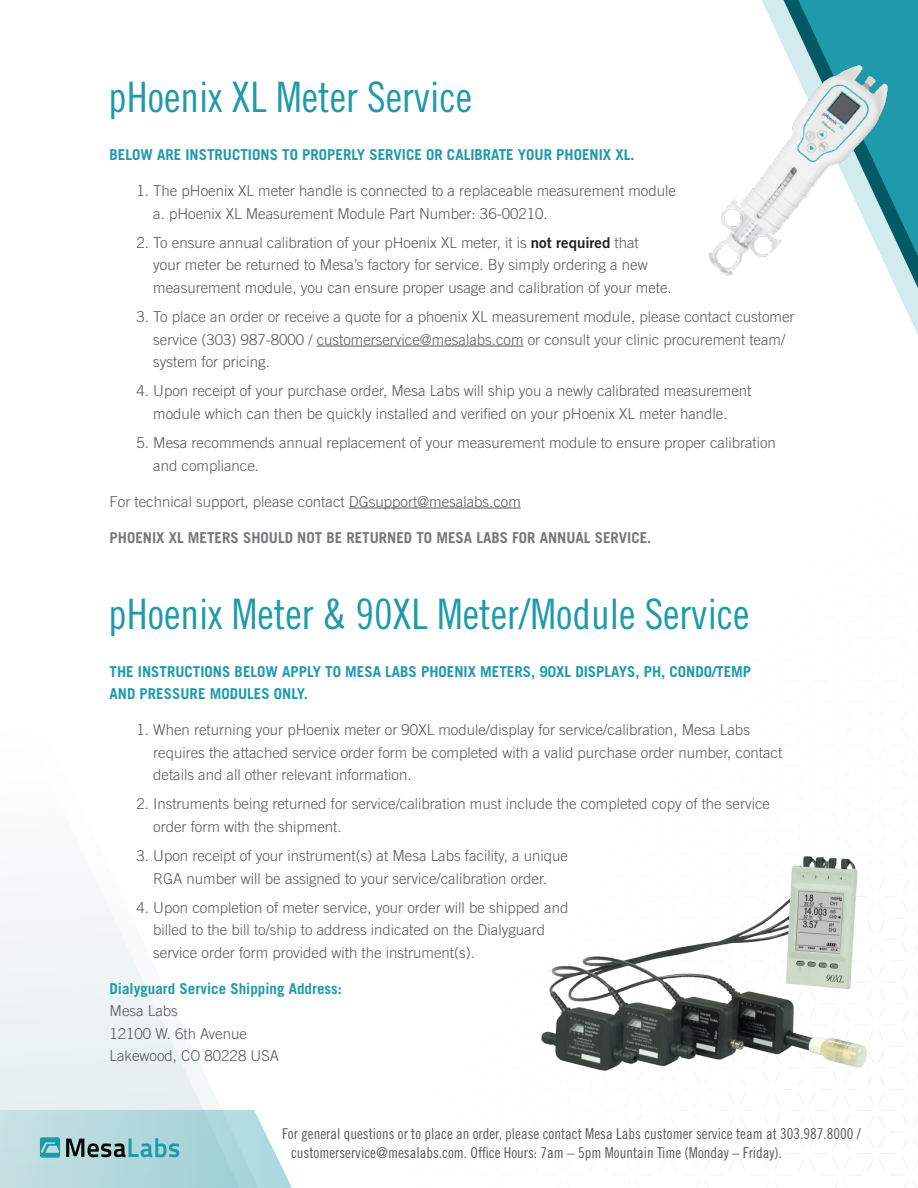
<style>
.page{position:relative;width:918px;height:1188px;background:#fff}
.page>*{position:absolute;margin:0;border:0;box-sizing:border-box;transform-origin:0 0}
.t1{font:42px "Trade Gothic Cond Eighteen";color:#1e9aab}
.t2{font:300 15px/22.5px "Trade Gothic";color:#57585a}
.t3{font:15px/18.8px "Trade Gothic Cond Eighteen";color:#57585a}
.t4{font:700 15px/22.5px "Trade Gothic";color:#1e9aab}
.t5{font:700 15px "Trade Gothic";color:#76787b}
.s1{font-family:"Trade Gothic Bold Two";font-weight:400;color:#231f20}
.s2{font-weight:700;color:#1e9aab}
</style>
<div class="page">
<svg style="left:0;top:886px;width:222px;height:224px;fill:#f0f5f5"></svg>
<svg style="left:720px;top:1007px;width:198px;height:165px"></svg>
<svg style="left:762px;top:0;width:156px;height:335px"></svg>
<svg style="left:777px;top:0;width:141px;height:306px"></svg>
<svg style="left:0;top:1110px;width:292px;height:78px;background:#afd4d9"></svg>
<hr style="left:317px;top:346px;width:207px;height:1px;background:#57585a">
<hr style="left:349px;top:508px;width:172px;height:1px;background:#57585a">
<img style="left:708px;top:63px;width:180px;height:213px">
<img style="left:542px;top:856px;width:324px;height:214px">
<p class="t1" style="left:108px;top:73px;width:365px">pHoenix XL Meter Service</p>
<p class="t4" style="left:110px;top:143px;width:526px">BELOW ARE INSTRUCTIONS TO PROPERLY SERVICE OR CALIBRATE YOUR PHOENIX XL.</p>
<p class="t2" style="left:153px;top:179px;width:524px;text-indent:-17px">1. The pHoenix XL meter handle is connected to a replaceable measurement module a. pHoenix XL Measurement Module Part Number: 36-00210.</p>
<p class="t2" style="left:153px;top:231px;width:520px;text-indent:-17px">2. To ensure annual calibration of your pHoenix XL meter, it is <span class="s1">not required</span> that<br>your meter be returned to Mesa’s factory for service. By simply ordering a new measurement module, you can ensure proper usage and calibration of your mete.</p>
<p class="t2" style="left:153px;top:305px;width:643px;text-indent:-17px">3. To place an order or receive a quote for a phoenix XL measurement module, please contact customer service (303) 987-8000 / customerservice@mesalabs.com or consult your clinic procurement team/ system for pricing.</p>
<p class="t2" style="left:137px;top:379px;width:616px;text-align:center">4. Upon receipt of your purchase order, Mesa Labs will ship you a newly calibrated measurement module which can then be quickly installed and verified on your pHoenix XL meter handle.</p>
<p class="t2" style="left:153px;top:431px;width:624px;text-indent:-17px">5. Mesa recommends annual replacement of your measurement module to ensure proper calibration and compliance.</p>
<p class="t2" style="left:110px;top:490px;width:413px">For technical support, please contact DGsupport@mesalabs.com</p>
<p class="t5" style="left:110px;top:528px;width:543px">PHOENIX XL METERS SHOULD NOT BE RETURNED TO MESA LABS FOR ANNUAL SERVICE.</p>
<p class="t1" style="left:108px;top:589px;width:643px">pHoenix Meter &amp; 90XL Meter/Module Service</p>
<p class="t4" style="left:110px;top:660px;width:643px">THE INSTRUCTIONS BELOW APPLY TO MESA LABS PHOENIX METERS, 90XL DISPLAYS, PH, CONDO/TEMP<br>AND PRESSURE MODULES ONLY.</p>
<p class="t2" style="left:153px;top:718px;width:630px;text-indent:-17px">1. When returning your pHoenix meter or 90XL module/display for service/calibration, Mesa Labs requires the attached service order form be completed with a valid purchase order number, contact details and all other relevant information.</p>
<p class="t2" style="left:153px;top:793px;width:618px;text-indent:-17px">2. Instruments being returned for service/calibration must include the completed copy of the service order form with the shipment.</p>
<p class="t2" style="left:137px;top:844px;width:433px;text-align:center">3. Upon receipt of your instrument(s) at Mesa Labs facility, a unique<br>RGA number will be assigned to your service/calibration order.</p>
<p class="t2" style="left:153px;top:896px;width:417px;text-indent:-17px">4. Upon completion of meter service, your order will be shipped and billed to the bill to/ship to address indicated on the Dialyguard service order form provided with the instrument(s).</p>
<p class="t2" style="left:110px;top:977px;width:234px"><span class="s2">Dialyguard Service Shipping Address:<br></span>Mesa Labs<br>12100 W. 6th Avenue<br>Lakewood, CO 80228 USA</p>
<p class="t3" style="left:291px;top:1124px;width:571px;text-indent:-9px">For general questions or to place an order, please contact Mesa Labs customer service team at 303.987.8000 / customerservice@mesalabs.com. Office Hours: 7am – 5pm Mountain Time (Monday – Friday).</p>
</div>
